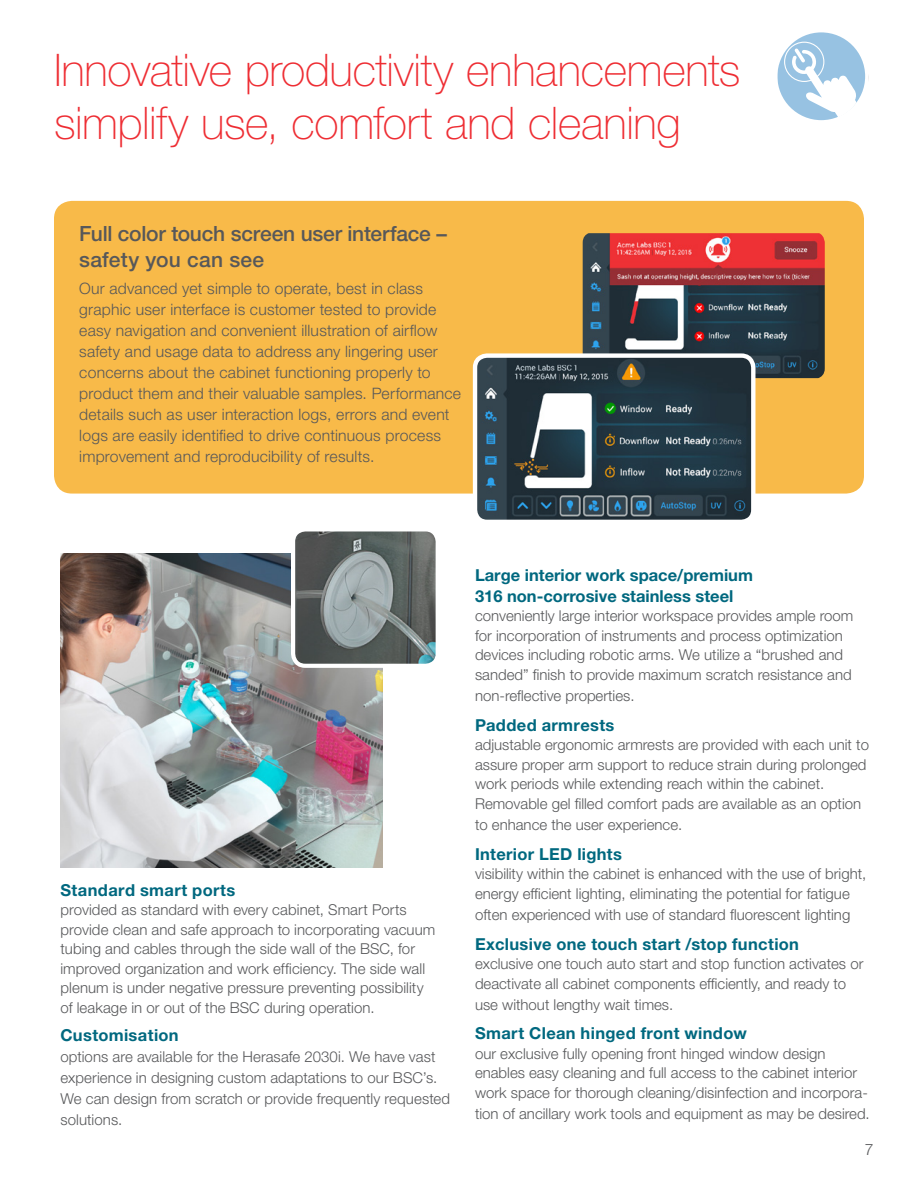
<style>
.page{position:relative;width:918px;height:1188px;background:#fff}
.page>*{position:absolute;margin:0;border:0;box-sizing:border-box;transform-origin:0 0}
.Headline{font:100 45px/52.5px "Helvetica Neue LT Std";letter-spacing:-.005em;color:#ee2d33}
.Body_Copy{font:500 21px/25.5px "Helvetica Neue LT Std";letter-spacing:-.01em;color:#57585a}
.Content_Header{font:700 16.5px "Helvetica Neue LT Std";letter-spacing:.02em;color:#00687f}
.Content_Header-2{font:700 16.5px/21px "Helvetica Neue LT Std";color:#00687f}
.Body_Copy-2{font:300 15.75px/21px "Helvetica Neue LT Std";letter-spacing:.015em;color:#57585a}
.Content_Header-3{font:300 15px/19.5px "Helvetica Neue LT Std";color:#57585a}
</style>
<div class="page">
<div style="left:54px;top:201px;width:810px;height:293px;background:#f8ba49;border-radius:18px"></div>
<img style="left:60px;top:554px;width:322px;height:313px">
<img style="left:583px;top:233px;width:242px;height:145px">
<img style="left:478px;top:356px;width:275px;height:163px">
<div style="left:473px;top:353px;width:282px;height:171px;border:4px solid #fff;border-radius:12px"></div>
<img style="left:293px;top:532px;width:142px;height:134px">
<div style="left:291px;top:527px;width:149px;height:141px;border:4px solid #fff;border-radius:12px"></div>
<svg style="left:777px;top:32px;width:88px;height:88px"></svg>
<p class="Headline" style="left:54px;top:44px;width:688px">Innovative productivity enhancements simplify use, comfort and cleaning</p>
<p class="Body_Copy" style="left:79px;top:221px;width:369px">Full color touch screen user interface – safety you can see</p>
<p class="Body_Copy-2" style="left:79px;top:278px;width:383px">Our advanced yet simple to operate, best in class graphic user interface is customer tested to provide easy navigation and convenient illustration of airflow safety and usage data to address any lingering user concerns about the cabinet functioning properly to product them and their valuable samples. Performance details such as user interaction logs, errors and event logs are easily identified to drive continuous process improvement and reproducibility of results.</p>
<p class="Content_Header" style="left:60px;top:880px;width:176px">Standard smart ports</p>
<p class="Content_Header-3" style="left:60px;top:900px;width:376px">provided as standard with every cabinet, Smart Ports provide clean and safe approach to incorporating vacuum tubing and cables through the side wall of the BSC, for improved organization and work efficiency. The side wall plenum is under negative pressure preventing possibility of leakage in or out of the BSC during operation.</p>
<p class="Content_Header" style="left:60px;top:1024px;width:120px">Customisation</p>
<p class="Content_Header-3" style="left:60px;top:1045px;width:391px;line-height:21px">options are available for the Herasafe 2030i. We have vast experience in designing custom adaptations to our BSC’s.<br>We can design from scratch or provide frequently requested solutions.</p>
<p class="Content_Header-2" style="left:475px;top:564px;width:279px">Large interior work space/premium<br>316 non-corrosive stainless steel</p>
<p class="Content_Header-3" style="left:475px;top:606px;width:380px">conveniently large interior workspace provides ample room for incorporation of instruments and process optimization devices including robotic arms. We utilize a “brushed and sanded” finish to provide maximum scratch resistance and</p>
<p class="Content_Header-3" style="left:475px;top:685px;width:161px">non-reflective properties.</p>
<p class="Content_Header" style="left:475px;top:715px;width:141px">Padded armrests</p>
<p class="Content_Header-3" style="left:475px;top:735px;width:396px">adjustable ergonomic armrests are provided with each unit to assure proper arm support to reduce strain during prolonged work periods while extending reach within the cabinet.<br>Removable gel filled comfort pads are available as an option</p>
<p class="Content_Header-3" style="left:475px;top:814px;width:209px">to enhance the user experience.</p>
<p class="Content_Header" style="left:475px;top:844px;width:149px">Interior LED lights</p>
<p class="Content_Header-3" style="left:475px;top:864px;width:393px">visibility within the cabinet is enhanced with the use of bright, energy efficient lighting, eliminating the potential for fatigue</p>
<p class="Content_Header-3" style="left:475px;top:904px;width:377px">often experienced with use of standard fluorescent lighting</p>
<p class="Content_Header" style="left:475px;top:933px;width:326px">Exclusive one touch start /stop function</p>
<p class="Content_Header-3" style="left:475px;top:954px;width:390px">exclusive one touch auto start and stop function activates or deactivate all cabinet components efficiently, and ready to</p>
<p class="Content_Header-3" style="left:475px;top:994px;width:200px">use without lengthy wait times.</p>
<p class="Content_Header" style="left:475px;top:1023px;width:273px">Smart Clean hinged front window</p>
<p class="Content_Header-3" style="left:475px;top:1044px;width:394px">our exclusive fully opening front hinged window design enables easy cleaning and full access to the cabinet interior work space for thorough cleaning/disinfection and incorpora-</p>
<p class="Content_Header-3" style="left:475px;top:1104px;width:396px">tion of ancillary work tools and equipment as may be desired.</p>
<p class="Body_Copy-2" style="left:865px;top:1139px;width:10px">7</p>
</div>
